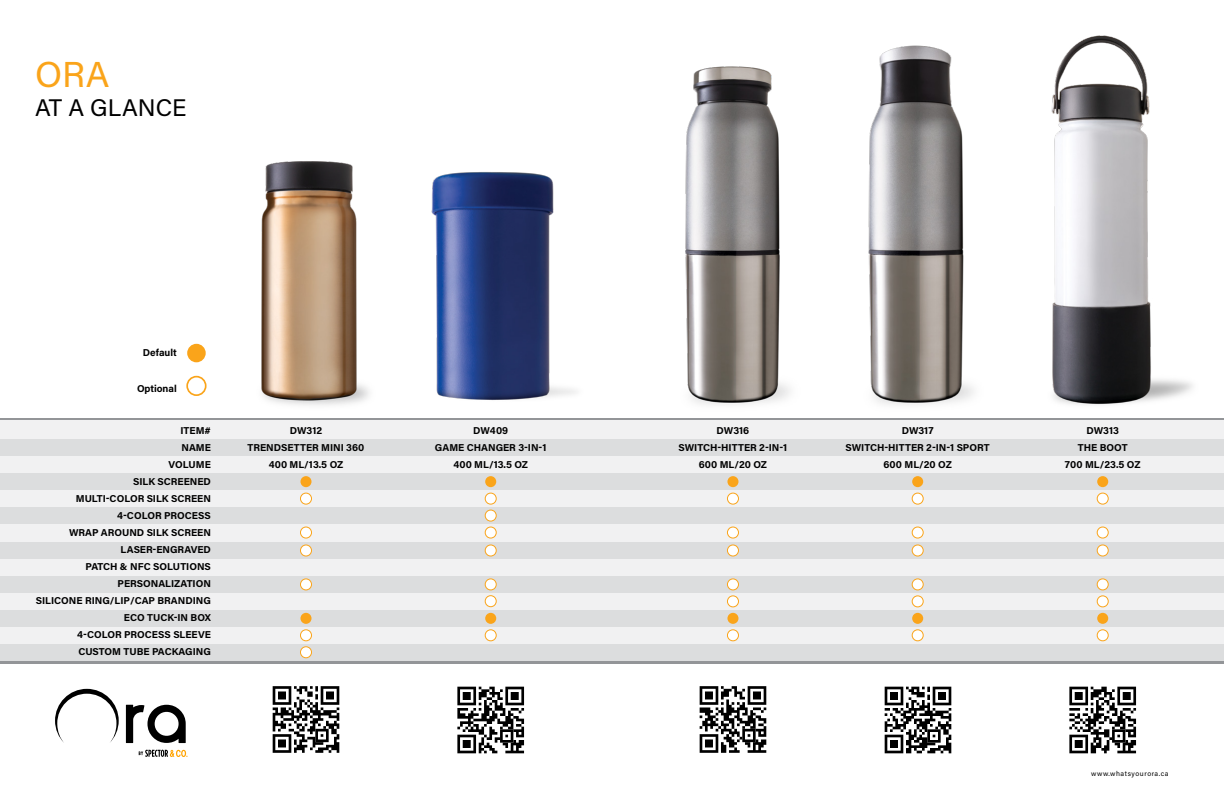
<style>
.page{position:relative;width:1224px;height:792px;background:#fff}
.page>*{position:absolute;margin:0;border:0;box-sizing:border-box;transform-origin:0 0}
.t1{font:36px "Acumin Pro";color:#faa41a}
.t2{font:24px "Acumin Pro";color:#000}
.t3{font:700 10px/17px "Acumin Pro";color:#000;text-align:center}
.t4{font:7px "Acumin Pro";letter-spacing:.075em;color:#000}
</style>
<div class="page">
<div style="left:0;top:421px;width:1224px;height:240px;background:#f1f1f2"></div>
<div style="left:0;top:439px;width:1224px;height:17px;background:#dcddde"></div>
<div style="left:0;top:542px;width:1224px;height:16px;background:#dcddde"></div>
<div style="left:0;top:474px;width:1224px;height:16px;background:#dcddde"></div>
<div style="left:0;top:576px;width:1224px;height:16px;background:#dcddde"></div>
<div style="left:0;top:508px;width:1224px;height:16px;background:#dcddde"></div>
<div style="left:0;top:610px;width:1224px;height:16px;background:#dcddde"></div>
<div style="left:0;top:644px;width:1224px;height:17px;background:#dcddde"></div>
<div style="left:300px;top:476px;width:12px;height:11px;background:#faa41a;border-radius:50%"></div>
<svg style="left:300px;top:545px;width:12px;height:11px"></svg>
<div style="left:300px;top:544px;width:12px;height:13px;border:1px solid #faa41a;border-radius:50%"></div>
<div style="left:300px;top:579px;width:12px;height:11px;background:#fff;border-radius:50%"></div>
<div style="left:300px;top:578px;width:12px;height:12px;border:1px solid #faa41a;border-radius:50%"></div>
<div style="left:300px;top:630px;width:12px;height:11px;background:#fff;border-radius:50%"></div>
<div style="left:300px;top:629px;width:12px;height:12px;border:1px solid #faa41a;border-radius:50%"></div>
<div style="left:300px;top:493px;width:12px;height:11px;background:#fff;border-radius:50%"></div>
<div style="left:300px;top:493px;width:12px;height:12px;border:1px solid #faa41a;border-radius:50%"></div>
<div style="left:300px;top:613px;width:12px;height:11px;background:#faa41a;border-radius:50%"></div>
<div style="left:300px;top:527px;width:12px;height:11px;background:#fff;border-radius:50%"></div>
<div style="left:300px;top:527px;width:12px;height:12px;border:1px solid #faa41a;border-radius:50%"></div>
<div style="left:300px;top:647px;width:12px;height:11px;background:#fff;border-radius:50%"></div>
<div style="left:300px;top:646px;width:12px;height:12px;border:1px solid #faa41a;border-radius:50%"></div>
<div style="left:485px;top:476px;width:11px;height:11px;background:#faa41a;border-radius:50%"></div>
<div style="left:485px;top:545px;width:11px;height:11px;background:#fff;border-radius:50%"></div>
<div style="left:485px;top:544px;width:12px;height:13px;border:1px solid #faa41a;border-radius:50%"></div>
<div style="left:485px;top:510px;width:11px;height:11px;background:#fff;border-radius:50%"></div>
<div style="left:485px;top:510px;width:12px;height:12px;border:1px solid #faa41a;border-radius:50%"></div>
<div style="left:485px;top:579px;width:11px;height:11px;background:#fff;border-radius:50%"></div>
<div style="left:485px;top:578px;width:12px;height:12px;border:1px solid #faa41a;border-radius:50%"></div>
<div style="left:485px;top:630px;width:11px;height:11px;background:#fff;border-radius:50%"></div>
<div style="left:485px;top:629px;width:12px;height:12px;border:1px solid #faa41a;border-radius:50%"></div>
<div style="left:485px;top:493px;width:11px;height:11px;background:#fff;border-radius:50%"></div>
<div style="left:485px;top:493px;width:12px;height:12px;border:1px solid #faa41a;border-radius:50%"></div>
<div style="left:485px;top:613px;width:11px;height:11px;background:#faa41a;border-radius:50%"></div>
<div style="left:485px;top:527px;width:11px;height:11px;background:#fff;border-radius:50%"></div>
<div style="left:485px;top:527px;width:12px;height:12px;border:1px solid #faa41a;border-radius:50%"></div>
<div style="left:187px;top:344px;width:19px;height:18px;background:#faa41a;border-radius:50%"></div>
<div style="left:186px;top:376px;width:21px;height:20px;border:2px solid #faa41a;border-radius:50%"></div>
<img style="left:213px;top:161px;width:192px;height:259px">
<img style="left:388px;top:161px;width:188px;height:254px">
<div style="left:727px;top:476px;width:11px;height:11px;background:#faa41a;border-radius:50%"></div>
<div style="left:727px;top:545px;width:11px;height:11px;background:#fff;border-radius:50%"></div>
<div style="left:727px;top:544px;width:12px;height:13px;border:1px solid #faa41a;border-radius:50%"></div>
<div style="left:727px;top:579px;width:11px;height:11px;background:#fff;border-radius:50%"></div>
<div style="left:727px;top:578px;width:12px;height:12px;border:1px solid #faa41a;border-radius:50%"></div>
<div style="left:727px;top:630px;width:11px;height:11px;background:#fff;border-radius:50%"></div>
<div style="left:727px;top:629px;width:12px;height:12px;border:1px solid #faa41a;border-radius:50%"></div>
<div style="left:727px;top:493px;width:11px;height:11px;background:#fff;border-radius:50%"></div>
<div style="left:727px;top:493px;width:12px;height:12px;border:1px solid #faa41a;border-radius:50%"></div>
<div style="left:727px;top:613px;width:11px;height:11px;background:#faa41a;border-radius:50%"></div>
<div style="left:727px;top:527px;width:11px;height:11px;background:#fff;border-radius:50%"></div>
<div style="left:727px;top:527px;width:12px;height:12px;border:1px solid #faa41a;border-radius:50%"></div>
<div style="left:727px;top:596px;width:11px;height:11px;background:#fff;border-radius:50%"></div>
<div style="left:727px;top:595px;width:12px;height:12px;border:1px solid #faa41a;border-radius:50%"></div>
<div style="left:912px;top:476px;width:11px;height:11px;background:#faa41a;border-radius:50%"></div>
<div style="left:912px;top:545px;width:11px;height:11px;background:#fff;border-radius:50%"></div>
<div style="left:912px;top:544px;width:12px;height:13px;border:1px solid #faa41a;border-radius:50%"></div>
<div style="left:912px;top:579px;width:11px;height:11px;background:#fff;border-radius:50%"></div>
<div style="left:912px;top:578px;width:12px;height:12px;border:1px solid #faa41a;border-radius:50%"></div>
<div style="left:912px;top:630px;width:11px;height:11px;background:#fff;border-radius:50%"></div>
<div style="left:912px;top:629px;width:12px;height:12px;border:1px solid #faa41a;border-radius:50%"></div>
<div style="left:912px;top:493px;width:11px;height:11px;background:#fff;border-radius:50%"></div>
<div style="left:912px;top:493px;width:12px;height:12px;border:1px solid #faa41a;border-radius:50%"></div>
<div style="left:912px;top:613px;width:11px;height:11px;background:#faa41a;border-radius:50%"></div>
<div style="left:912px;top:527px;width:11px;height:11px;background:#fff;border-radius:50%"></div>
<div style="left:912px;top:527px;width:12px;height:12px;border:1px solid #faa41a;border-radius:50%"></div>
<div style="left:912px;top:596px;width:11px;height:11px;background:#fff;border-radius:50%"></div>
<div style="left:912px;top:595px;width:12px;height:12px;border:1px solid #faa41a;border-radius:50%"></div>
<img style="left:638px;top:66px;width:178px;height:355px">
<img style="left:816px;top:45px;width:174px;height:376px">
<img style="left:990px;top:35px;width:217px;height:386px">
<div style="left:1097px;top:476px;width:11px;height:11px;background:#faa41a;border-radius:50%"></div>
<div style="left:1097px;top:545px;width:11px;height:11px;background:#fff;border-radius:50%"></div>
<div style="left:1097px;top:544px;width:12px;height:13px;border:1px solid #faa41a;border-radius:50%"></div>
<div style="left:1097px;top:579px;width:11px;height:11px;background:#fff;border-radius:50%"></div>
<div style="left:1097px;top:578px;width:12px;height:12px;border:1px solid #faa41a;border-radius:50%"></div>
<div style="left:1097px;top:630px;width:11px;height:11px;background:#fff;border-radius:50%"></div>
<div style="left:1097px;top:629px;width:12px;height:12px;border:1px solid #faa41a;border-radius:50%"></div>
<div style="left:1097px;top:493px;width:11px;height:11px;background:#fff;border-radius:50%"></div>
<div style="left:1097px;top:493px;width:12px;height:12px;border:1px solid #faa41a;border-radius:50%"></div>
<div style="left:1097px;top:613px;width:11px;height:11px;background:#faa41a;border-radius:50%"></div>
<div style="left:1097px;top:527px;width:11px;height:11px;background:#fff;border-radius:50%"></div>
<div style="left:1097px;top:527px;width:12px;height:12px;border:1px solid #faa41a;border-radius:50%"></div>
<div style="left:1097px;top:596px;width:11px;height:11px;background:#fff;border-radius:50%"></div>
<div style="left:1097px;top:595px;width:12px;height:12px;border:1px solid #faa41a;border-radius:50%"></div>
<div style="left:485px;top:596px;width:11px;height:11px;background:#fff;border-radius:50%"></div>
<div style="left:485px;top:595px;width:12px;height:12px;border:1px solid #faa41a;border-radius:50%"></div>
<svg style="left:126px;top:705px;width:60px;height:38px"></svg>
<svg style="left:55px;top:689px;width:64px;height:54px"></svg>
<svg style="left:139px;top:750px;width:49px;height:7px"></svg>
<svg style="left:272px;top:686px;width:68px;height:67px"></svg>
<svg style="left:273px;top:686px;width:66px;height:67px"></svg>
<svg style="left:457px;top:686px;width:68px;height:68px"></svg>
<svg style="left:457px;top:687px;width:67px;height:66px"></svg>
<svg style="left:699px;top:686px;width:68px;height:67px"></svg>
<svg style="left:700px;top:686px;width:66px;height:67px"></svg>
<svg style="left:884px;top:686px;width:68px;height:68px"></svg>
<svg style="left:885px;top:687px;width:66px;height:66px"></svg>
<svg style="left:1069px;top:686px;width:68px;height:68px"></svg>
<svg style="left:1069px;top:687px;width:67px;height:66px"></svg>
<h1 class="t1" style="left:35px;top:50px;width:76px">ORA</h1>
<h2 class="t2" style="left:35px;top:91px;width:153px">AT A GLANCE</h2>
<p class="t3" style="left:143px;top:343px;width:35px">Default</p>
<p class="t3" style="left:137px;top:379px;width:41px">Optional</p>
<p class="t3" style="left:36px;top:422px;width:177px;text-align:right">ITEM#<br>NAME<br>VOLUME<br>SILK SCREENED<br>MULTI-COLOR SILK SCREEN<br>4-COLOR PROCESS<br>WRAP AROUND SILK SCREEN<br>LASER-ENGRAVED<br>PATCH &amp; NFC SOLUTIONS<br>PERSONALIZATION<br>SILICONE RING/LIP/CAP BRANDING<br>ECO TUCK-IN BOX<br>4-COLOR PROCESS SLEEVE<br>CUSTOM TUBE PACKAGING</p>
<p class="t3" style="left:248px;top:422px;width:118px">DW312<br>TRENDSETTER MINI 360<br>400 ML/13.5 OZ</p>
<p class="t3" style="left:435px;top:422px;width:113px">DW409<br>GAME CHANGER 3-IN-1<br>400 ML/13.5 OZ</p>
<p class="t3" style="left:679px;top:422px;width:110px">DW316<br>SWITCH-HITTER 2-IN-1<br>600 ML/20 OZ</p>
<p class="t3" style="left:846px;top:422px;width:146px">DW317<br>SWITCH-HITTER 2-IN-1 SPORT<br>600 ML/20 OZ</p>
<p class="t3" style="left:1065px;top:422px;width:77px">DW313<br>THE BOOT<br>700 ML/23.5 OZ</p>
<p class="t4" style="left:1091px;top:769px;width:79px">www.whatsyourora.ca</p>
</div>
